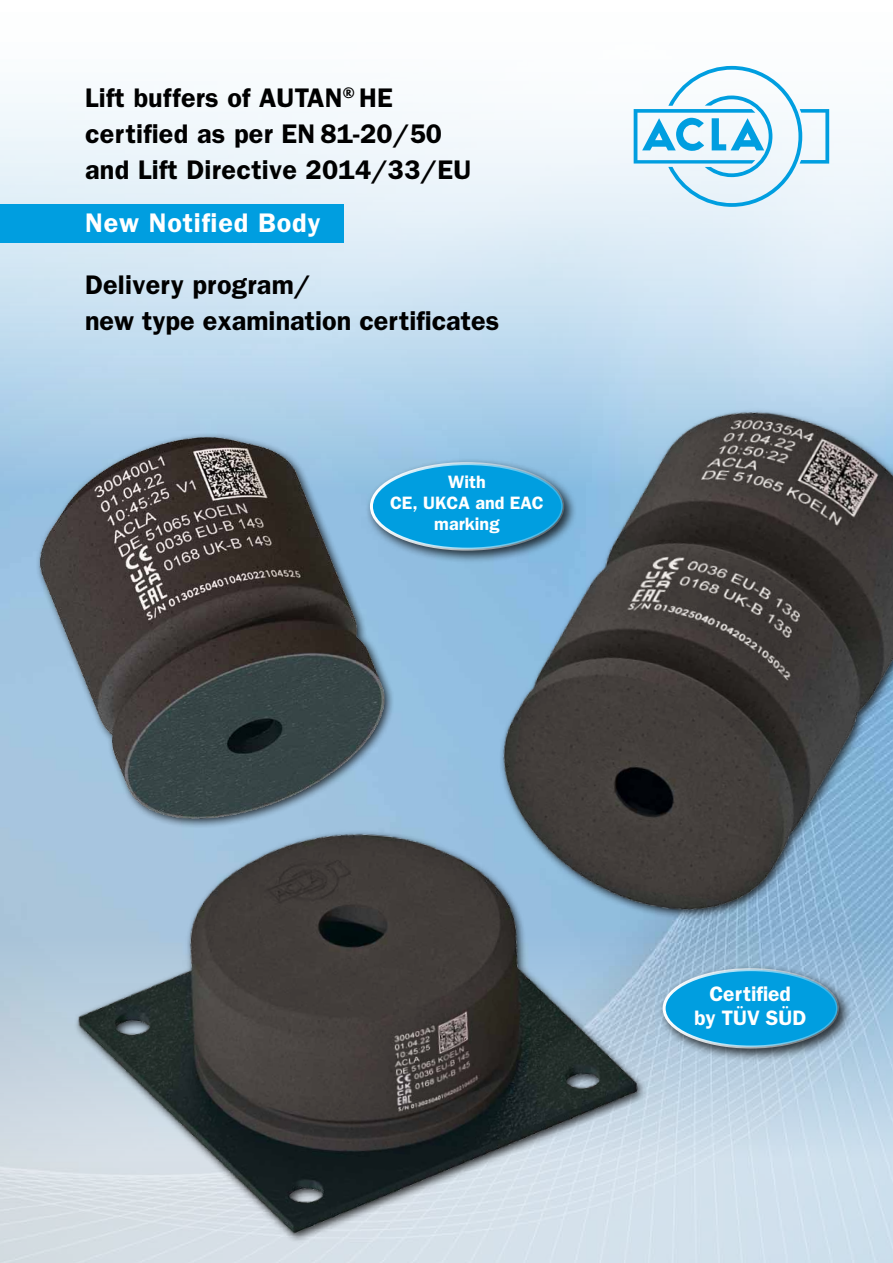
<style>
.page{position:relative;width:893px;height:1263px;background:#fff}
.page>*{position:absolute;margin:0;border:0;box-sizing:border-box;transform-origin:0 0}
.t1{font:600 27px/36px "Franklin Gothic";letter-spacing:.01em;color:#000}
.t2{font:600 27px "Franklin Gothic";letter-spacing:.03em;color:#fff}
.t3{font:600 21px/24px "Franklin Gothic";color:#fff;text-align:center}
.t4{font:600 18px/21px "Franklin Gothic";color:#fff;text-align:center}
</style>
<div class="page">
<img style="left:0;top:65px;width:893px;height:803px">
<svg style="left:0;top:868px;width:893px;height:395px;background:#c5d7e6"></svg>
<svg style="left:634px;top:66px;width:195px;height:141px"></svg>
<div style="left:0;top:204px;width:343px;height:39px;background:#009ee0"></div>
<img style="left:0;top:422px;width:417px;height:408px">
<img style="left:40px;top:793px;width:640px;height:470px">
<img style="left:449px;top:353px;width:444px;height:619px">
<div style="left:365px;top:457px;width:212px;height:106px;background:#000;opacity:.75"></div>
<div style="left:371px;top:464px;width:192px;height:85px;background:#009ee0;border-radius:50%"></div>
<div style="left:370px;top:462px;width:194px;height:89px;border:3px solid #fff;border-radius:50%"></div>
<div style="left:657px;top:963px;width:195px;height:98px;background:#000;opacity:.75"></div>
<div style="left:664px;top:970px;width:173px;height:77px;background:#009ee0;border-radius:50%"></div>
<div style="left:663px;top:968px;width:176px;height:80px;border:3px solid #fff;border-radius:50%"></div>
<p class="t1" style="left:85px;top:79px;width:388px">Lift buffers of AUTAN<sup>®</sup> HE certified as per EN 81-20/50 and Lift Directive 2014/33/EU</p>
<p class="t2" style="left:85px;top:207px;width:237px">New Notified Body</p>
<p class="t1" style="left:85px;top:266px;width:416px">Delivery program/<br>new type examination certificates</p>
<p class="t4" style="left:390px;top:471px;width:155px">With<br>CE, UKCA and EAC marking</p>
<p class="t3" style="left:694px;top:981px;width:114px">Certified<br>by TÜV SÜD</p>
</div>
